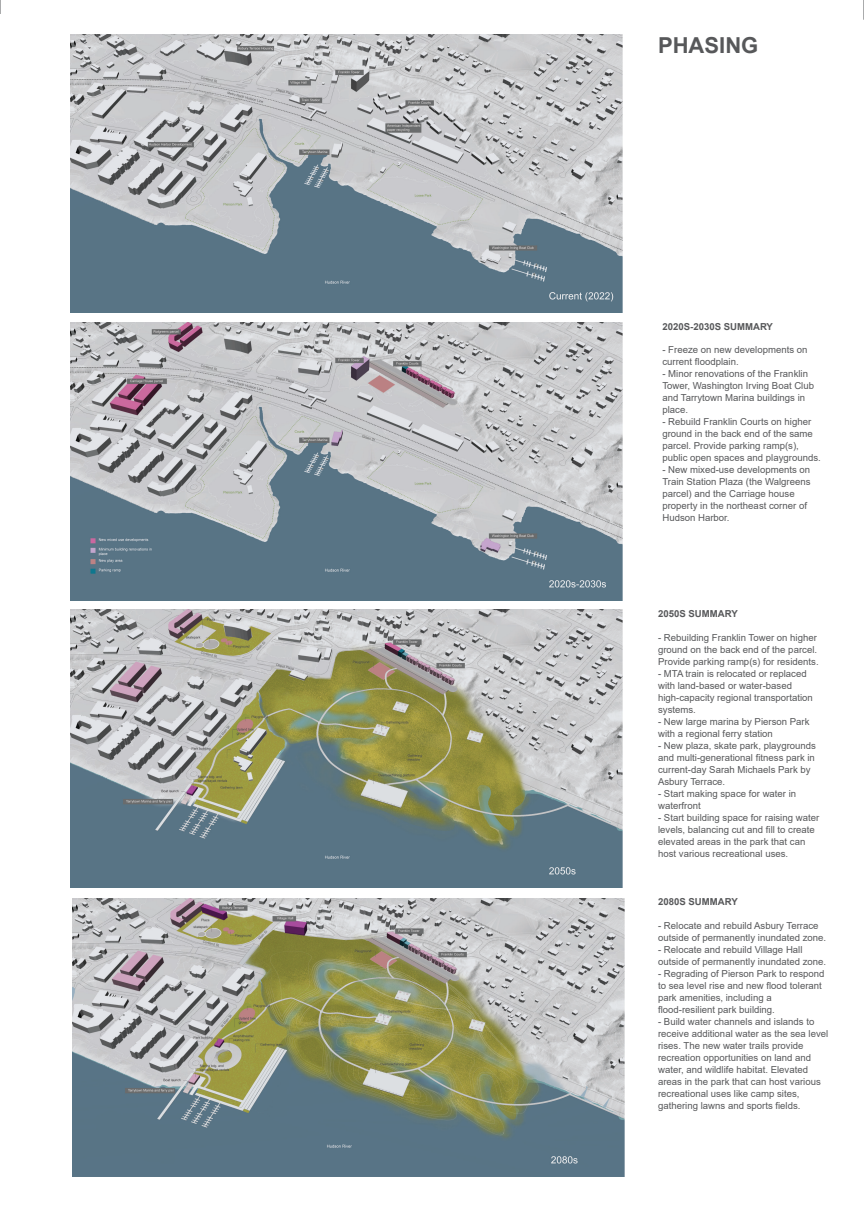
<style>
.page{position:relative;width:864px;height:1210px;background:#fff}
.page>*{position:absolute;margin:0;border:0;box-sizing:border-box;transform-origin:0 0}
.t1{font:700 22px "Arial";color:#57585a}
.t2{font:9.6px/12px "Arial";color:#57585a}
.t3{font:700 9.6px "Arial";color:#57585a}
</style>
<div class="page">
<img style="left:70px;top:323px;width:553px;height:277px">
<img style="left:70px;top:610px;width:553px;height:277px">
<img style="left:73px;top:898px;width:552px;height:278px">
<img style="left:70px;top:34px;width:553px;height:278px">
<h1 class="t1" style="left:658px;top:37px;width:102px">PHASING</h1>
<p class="t3" style="left:662px;top:322px;width:112px">2020S-2030S SUMMARY</p>
<p class="t2" style="left:662px;top:344px;width:147px">- Freeze on new developments on current floodplain.</p>
<p class="t2" style="left:662px;top:368px;width:153px">- Minor renovations of the Franklin<br>Tower, Washington Irving Boat Club and Tarrytown Marina buildings in place.</p>
<p class="t2" style="left:662px;top:416px;width:160px">- Rebuild Franklin Courts on higher ground in the back end of the same parcel. Provide parking ramp(s), public open spaces and playgrounds.</p>
<p class="t2" style="left:662px;top:464px;width:150px">- New mixed-use developments on<br>Train Station Plaza (the Walgreens parcel) and the Carriage house property in the northeast corner of<br>Hudson Harbor.</p>
<p class="t3" style="left:658px;top:609px;width:81px">2050S SUMMARY</p>
<p class="t2" style="left:658px;top:632px;width:162px">- Rebuilding Franklin Tower on higher ground on the back end of the parcel.<br>Provide parking ramp(s) for residents.</p>
<p class="t2" style="left:658px;top:668px;width:156px">- MTA train is relocated or replaced with land-based or water-based high-capacity regional transportation systems.</p>
<p class="t2" style="left:658px;top:716px;width:153px">- New large marina by Pierson Park with a regional ferry station</p>
<p class="t2" style="left:658px;top:740px;width:159px">- New plaza, skate park, playgrounds and multi-generational fitness park in current-day Sarah Michaels Park by<br>Asbury Terrace.</p>
<p class="t2" style="left:658px;top:788px;width:140px">- Start making space for water in waterfront</p>
<p class="t2" style="left:658px;top:812px;width:163px">- Start building space for raising water levels, balancing cut and fill to create elevated areas in the park that can host various recreational uses.</p>
<p class="t3" style="left:658px;top:898px;width:81px">2080S SUMMARY</p>
<p class="t2" style="left:658px;top:921px;width:170px">- Relocate and rebuild Asbury Terrace outside of permanently inundated zone.</p>
<p class="t2" style="left:658px;top:945px;width:170px">- Relocate and rebuild Village Hall outside of permanently inundated zone.</p>
<p class="t2" style="left:658px;top:969px;width:168px">- Regrading of Pierson Park to respond to sea level rise and new flood tolerant park amenities, including a flood-resilient park building.</p>
<p class="t2" style="left:658px;top:1017px;width:172px">- Build water channels and islands to receive additional water as the sea level rises. The new water trails provide recreation opportunities on land and water, and wildlife habitat. Elevated areas in the park that can host various recreational uses like camp sites, gathering lawns and sports fields.</p>
</div>
